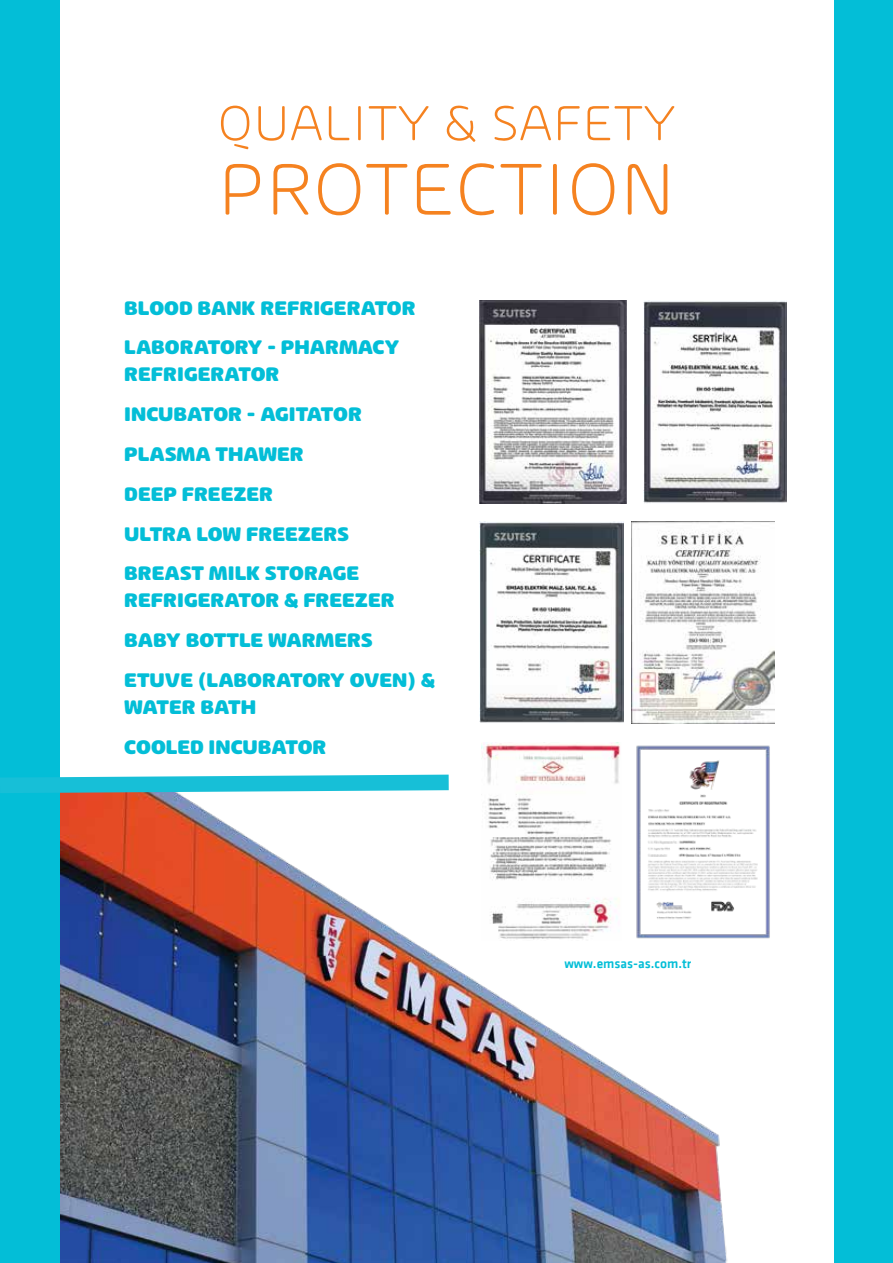
<style>
.page{position:relative;width:893px;height:1263px;background:#fff}
.page>*{position:absolute;margin:0;border:0;box-sizing:border-box;transform-origin:0 0}
.t1{font:300 78px "Arlon";color:#f58220}
.t2{font:300 52.5px "Arlon";color:#f58220}
.t3{font:800 21px/39.8px "Arlon";color:#03bed7}
.t4{font:13.5px "Klavika KALIN";color:#03bed7}
</style>
<div class="page">
<img style="left:60px;top:793px;width:668px;height:470px">
<img style="left:631px;top:521px;width:143px;height:203px">
<img style="left:643px;top:301px;width:143px;height:202px">
<img style="left:480px;top:301px;width:146px;height:202px">
<img style="left:480px;top:521px;width:143px;height:202px">
<img style="left:631px;top:745px;width:139px;height:197px">
<img style="left:481px;top:742px;width:140px;height:198px">
<div style="left:834px;top:0;width:59px;height:1263px;background:#03bed7"></div>
<div style="left:0;top:0;width:60px;height:1263px;background:#03bed7"></div>
<svg style="left:0;top:775px;width:449px;height:18px;background:#31c5da"></svg>
<h2 class="t2" style="left:217px;top:86px;width:460px">QUALITY &amp; SAFETY</h2>
<h1 class="t1" style="left:217px;top:134px;width:460px">PROTECTION</h1>
<p class="t3" style="left:124px;top:286px;width:293px">BLOOD BANK REFRIGERATOR<br>LABORATORY - PHARMACY</p>
<p class="t3" style="left:124px;top:353px;width:239px">REFRIGERATOR<br>INCUBATOR - AGITATOR<br>PLASMA THAWER<br>DEEP FREEZER<br>ULTRA LOW FREEZERS<br>BREAST MILK STORAGE</p>
<p class="t3" style="left:124px;top:579px;width:312px">REFRIGERATOR &amp; FREEZER<br>BABY BOTTLE WARMERS<br>ETUVE (LABORATORY OVEN) &amp;</p>
<p class="t3" style="left:124px;top:685px;width:204px">WATER BATH<br>COOLED INCUBATOR</p>
<p class="t4" style="left:564px;top:957px;width:128px">www.emsas-as.com.tr</p>
</div>
